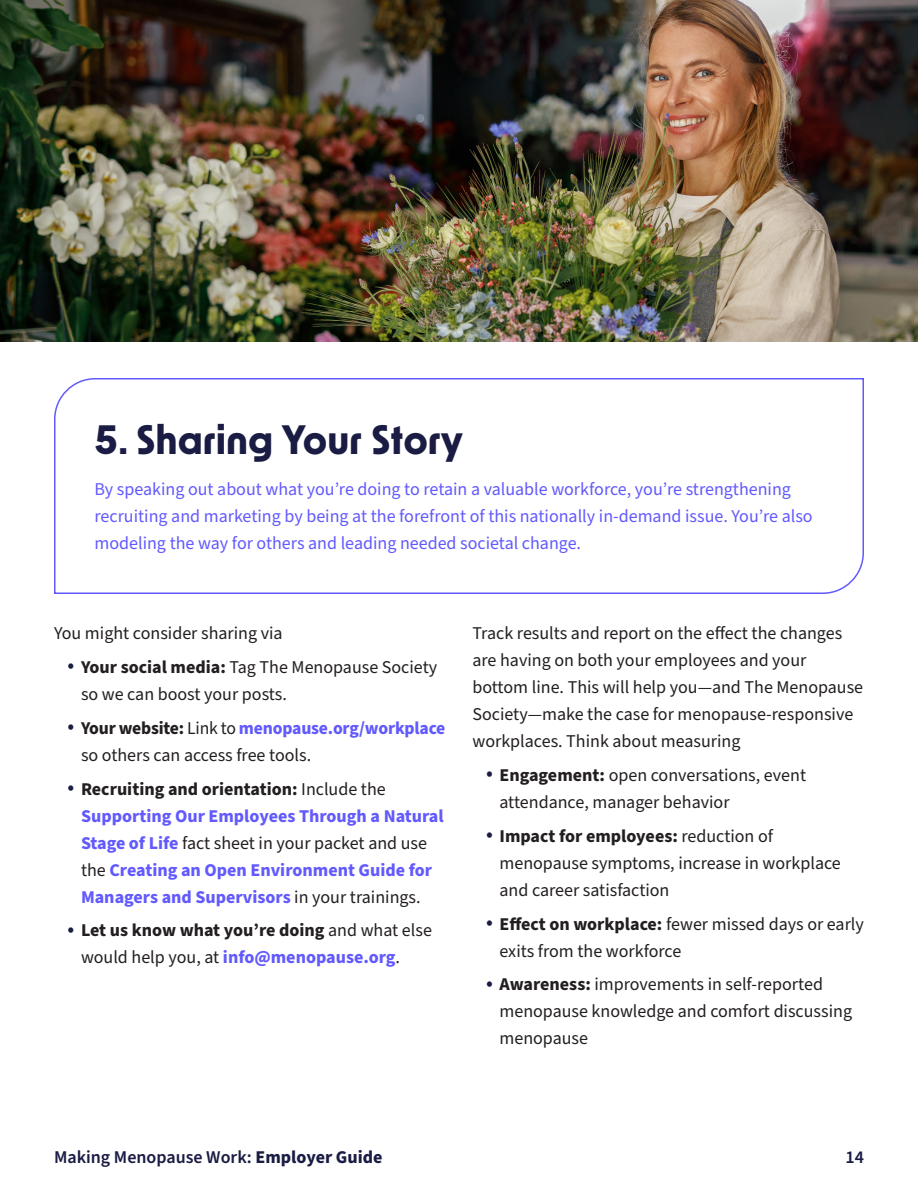
<style>
.page{position:relative;width:918px;height:1188px;background:#fff}
.page>*{position:absolute;margin:0;border:0;box-sizing:border-box;transform-origin:0 0}
.t1{font:700 39px "New Order";color:#1a1c43}
.Body{font:18px/27px "Source Sans Pro";color:#231f20}
.Body-2{font:18px/27px "Source Sans Pro";color:#6259fe}
.t2{font:700 18px/27px "Source Sans Pro";color:#6259fe}
.t3{font:600 18px "Source Sans Pro";color:#1a1c43}
.s1{font-size:22.5px;color:#1a1c43}
.s2{font-weight:700}
.s3{font-weight:700;color:#6259fe}
.s4{font-weight:400;font-size:22.5px;color:#1a1c43}
.s5{color:#231f20}
.s6{font-weight:400;color:#231f20}
</style>
<div class="page">
<svg style="left:54px;top:378px;width:810px;height:216px"></svg>
<img style="left:0;top:0;width:918px;height:341px">
<h1 class="t1" style="left:94px;top:415px;width:370px">5. Sharing Your Story</h1>
<p class="Body-2" style="left:94px;top:476px;width:720px">By speaking out about what you’re doing to retain a valuable workforce, you’re strengthening recruiting and marketing by being at the forefront of this nationally in-demand issue. You’re also modeling the way for others and leading needed societal change.</p>
<p class="Body" style="left:54px;top:621px;width:230px">You might consider sharing via</p>
<p class="Body" style="left:81px;top:654px;width:358px;text-indent:-14px"><span class="s1">•</span> <span class="s2">Your social media:</span> Tag The Menopause Society so we can boost your posts.</p>
<p class="Body" style="left:81px;top:715px;width:366px;text-indent:-14px"><span class="s1">•</span> <span class="s2">Your website:</span> Link to <span class="s3">menopause.org/workplace </span>so others can access free tools.</p>
<p class="t2" style="left:81px;top:776px;width:364px;text-indent:-14px"><span class="s4">•</span> <span class="s5">Recruiting and orientation:</span> <span class="s6">Include the </span>Supporting Our Employees Through a Natural Stage of Life <span class="s6">fact sheet in your packet and use the</span> Creating an Open Environment Guide for Managers and Supervisors <span class="s6">in your trainings.</span></p>
<p class="Body" style="left:81px;top:918px;width:352px;text-indent:-14px"><span class="s1">•</span> <span class="s2">Let us know what you’re doing</span> and what else would help you, at <span class="s3">info@menopause.org</span>.</p>
<p class="Body" style="left:472px;top:621px;width:392px">Track results and report on the effect the changes are having on both your employees and your bottom line. This will help you—and The Menopause Society—make the case for menopause-responsive workplaces. Think about measuring</p>
<p class="Body" style="left:500px;top:762px;width:308px;text-indent:-14px"><span class="s1">•</span> <span class="s2">Engagement:</span> open conversations, event attendance, manager behavior</p>
<p class="Body" style="left:500px;top:823px;width:343px;text-indent:-14px"><span class="s1">•</span> <span class="s2">Impact for employees:</span> reduction of menopause symptoms, increase in workplace and career satisfaction</p>
<p class="Body" style="left:500px;top:911px;width:366px;text-indent:-14px"><span class="s1">•</span> <span class="s2">Effect on workplace:</span> fewer missed days or early exits from the workforce</p>
<p class="Body" style="left:500px;top:972px;width:354px;text-indent:-14px"><span class="s1">•</span> <span class="s2">Awareness:</span> improvements in self-reported menopause knowledge and comfort discussing menopause</p>
<p class="t3" style="left:54px;top:1145px;width:330px">Making Menopause Work: <span class="s2">Employer Guide</span></p>
<p class="t3" style="left:845px;top:1145px;width:20px">14</p>
</div>
